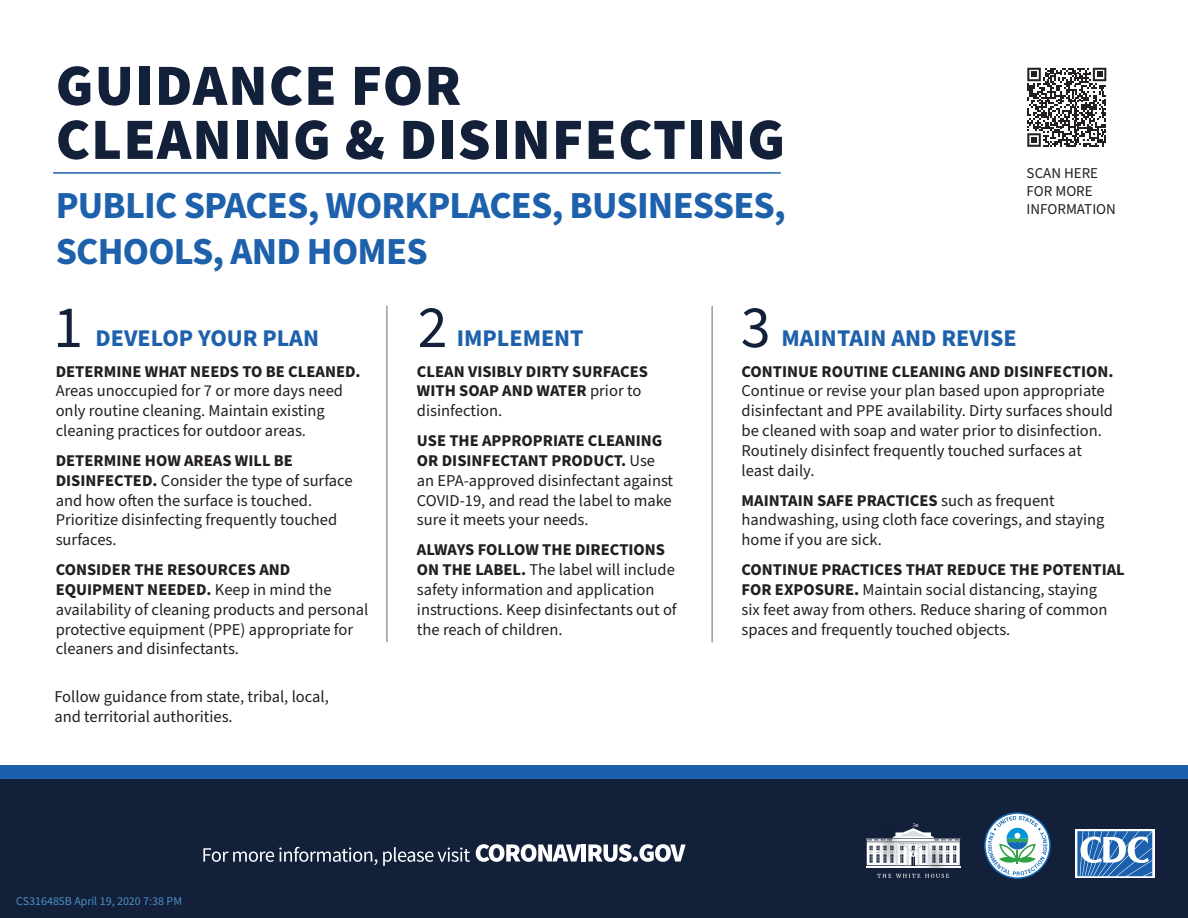
<style>
.page{position:relative;width:1188px;height:918px;background:#fff}
.page>*{position:absolute;margin:0;border:0;box-sizing:border-box;transform-origin:0 0}
.t1{font:60px "Source Sans Pro";color:#12203a}
.t2{font:900 58.5px/54px "Source Sans Pro";letter-spacing:.02em;color:#12203a}
.t3{font:700 38.25px/45.9px "Source Sans Pro";letter-spacing:-.02em;color:#1d60ab}
.t4{font:700 24px "Source Sans Pro";color:#1d60ab}
.t5{font:16.5px/19.8px "Source Sans Pro";color:#231f20}
.t6{font:700 16.5px/19.8px "Source Sans Pro";color:#231f20}
.t7{font:15px/18px "Source Sans Pro";color:#231f20}
.t8{font:12px "Source Sans Variable";letter-spacing:.025em;color:#4d8fc4}
.s1{font-weight:700}
.s2{font-weight:400}
</style>
<div class="page">
<div style="left:0;top:778px;width:1188px;height:140px;background:#12203a"></div>
<div style="left:0;top:765px;width:1188px;height:13px;background:#1b60ab"></div>
<hr style="left:866px;top:866px;width:95px;height:2px;background:#fff">
<img style="left:874px;top:865px;width:33px;height:1px">
<img style="left:919px;top:865px;width:33px;height:13px">
<svg style="left:866px;top:823px;width:95px;height:42px"></svg>
<svg style="left:877px;top:874px;width:72px;height:4px"></svg>
<svg style="left:203px;top:847px;width:174px;height:18px"></svg>
<svg style="left:383px;top:847px;width:87px;height:19px"></svg>
<svg style="left:476px;top:844px;width:105px;height:18px"></svg>
<div style="left:581px;top:844px;width:5px;height:18px;background:#fff"></div>
<svg style="left:588px;top:844px;width:98px;height:18px"></svg>
<div style="left:1075px;top:830px;width:79px;height:48px;background:#fff"></div>
<svg style="left:1077px;top:831px;width:76px;height:46px"></svg>
<svg style="left:984px;top:812px;width:67px;height:67px"></svg>
<hr style="left:386px;top:306px;width:2px;height:336px;background:#939598">
<hr style="left:711px;top:306px;width:2px;height:336px;background:#939598">
<svg style="left:1027px;top:68px;width:79px;height:79px"></svg>
<hr style="left:53px;top:172px;width:728px;height:2px;background:#1d60ab">
<p class="t2" style="left:56px;top:60px;width:731px">GUIDANCE FOR<br>CLEANING &amp; DISINFECTING</p>
<p class="t3" style="left:56px;top:184px;width:732px">PUBLIC SPACES, WORKPLACES, BUSINESSES,<br>SCHOOLS, AND HOMES</p>
<p class="t7" style="left:1027px;top:165px;width:91px">SCAN HERE<br>FOR MORE<br>INFORMATION</p>
<p class="t1" style="left:53px;top:287px;width:31px">1</p>
<p class="t4" style="left:96px;top:322px;width:225px">DEVELOP YOUR PLAN</p>
<p class="t5" style="left:56px;top:362px;width:306px"><span class="s1">DETERMINE WHAT NEEDS TO BE CLEANED.<br></span>Areas unoccupied for 7 or more days need only routine cleaning. Maintain existing cleaning practices for outdoor areas.</p>
<p class="t5" style="left:56px;top:451px;width:298px"><span class="s1">DETERMINE HOW AREAS WILL BE<br>DISINFECTED.</span> Consider the type of surface and how often the surface is touched.<br>Prioritize disinfecting frequently touched surfaces.</p>
<p class="t5" style="left:56px;top:560px;width:314px"><span class="s1">CONSIDER THE RESOURCES AND EQUIPMENT NEEDED.</span> Keep in mind the availability of cleaning products and personal protective equipment (PPE) appropriate for cleaners and disinfectants.</p>
<p class="t5" style="left:54px;top:688px;width:276px">Follow guidance from state, tribal, local, and territorial authorities.</p>
<p class="t1" style="left:418px;top:287px;width:31px">2</p>
<p class="t4" style="left:457px;top:322px;width:128px">IMPLEMENT</p>
<p class="t6" style="left:417px;top:362px;width:233px">CLEAN VISIBLY DIRTY SURFACES<br>WITH SOAP AND WATER <span class="s2">prior to disinfection.</span></p>
<p class="t5" style="left:417px;top:431px;width:258px"><span class="s1">USE THE APPROPRIATE CLEANING<br>OR DISINFECTANT PRODUCT.</span> Use an EPA-approved disinfectant against<br>COVID-19, and read the label to make sure it meets your needs.</p>
<p class="t5" style="left:417px;top:541px;width:261px"><span class="s1">ALWAYS FOLLOW THE DIRECTIONS ON THE LABEL.</span> The label will include safety information and application instructions. Keep disinfectants out of the reach of children.</p>
<p class="t1" style="left:741px;top:287px;width:31px">3</p>
<p class="t4" style="left:781px;top:322px;width:237px">MAINTAIN AND REVISE</p>
<p class="t5" style="left:742px;top:362px;width:373px"><span class="s1">CONTINUE ROUTINE CLEANING AND DISINFECTION.<br></span>Continue or revise your plan based upon appropriate disinfectant and PPE availability. Dirty surfaces should be cleaned with soap and water prior to disinfection.<br>Routinely disinfect frequently touched surfaces at least daily.</p>
<p class="t5" style="left:742px;top:491px;width:365px"><span class="s1">MAINTAIN SAFE PRACTICES</span> such as frequent handwashing, using cloth face coverings, and staying home if you are sick.</p>
<p class="t5" style="left:742px;top:560px;width:385px"><span class="s1">CONTINUE PRACTICES THAT REDUCE THE POTENTIAL FOR EXPOSURE.</span> Maintain social distancing, staying<br>six feet away from others. Reduce sharing of common spaces and frequently touched objects.</p>
<p class="t8" style="left:16px;top:893px;width:167px">CS316485B April 19, 2020 7:38 PM</p>
</div>
